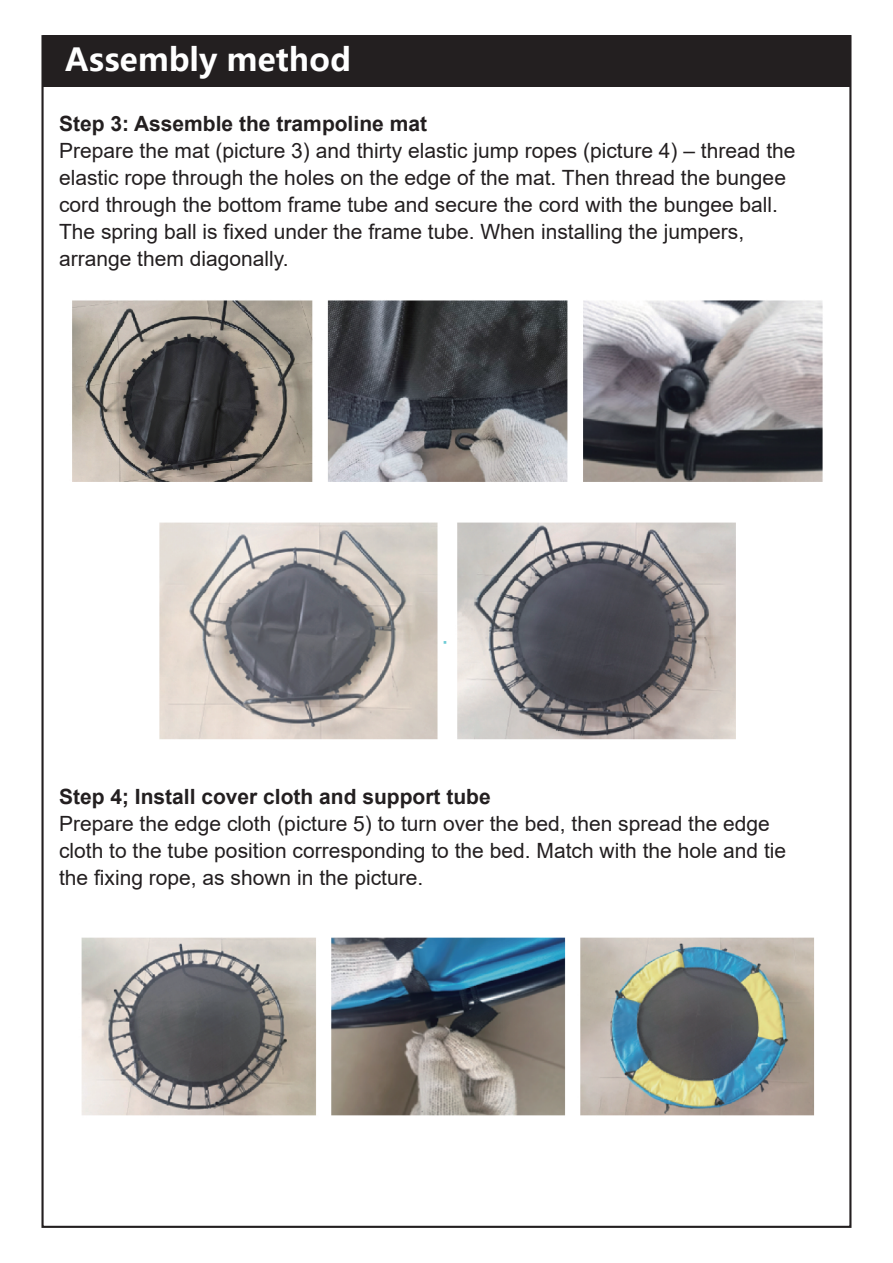
<style>
.page{position:relative;width:893px;height:1263px;background:#fff}
.page>*{position:absolute;margin:0;border:0;box-sizing:border-box;transform-origin:0 0}
.t1{font:700 31.5px "Microsoft Ya Hei";color:#fff}
.t2{font:21px/27px "Arial";color:#231f20}
.t3{font:700 21px "Arial";color:#231f20}
</style>
<div class="page">
<div style="left:43px;top:35px;width:808px;height:51px;background:#231f20"></div>
<img style="left:72px;top:300px;width:751px;height:440px">
<img style="left:81px;top:937px;width:733px;height:179px">
<h1 class="t1" style="left:65px;top:38px;width:288px">Assembly method</h1>
<p class="t3" style="left:59px;top:108px;width:369px">Step 3: Assemble the trampoline mat</p>
<p class="t2" style="left:59px;top:137px;width:738px">Prepare the mat (picture 3) and thirty elastic jump ropes (picture 4) – thread the elastic rope through the holes on the edge of the mat. Then thread the bungee cord through the bottom frame tube and secure the cord with the bungee ball.<br>The spring ball is fixed under the frame tube. When installing the jumpers, arrange them diagonally.</p>
<p class="t3" style="left:59px;top:782px;width:433px">Step 4; Install cover cloth and support tube</p>
<p class="t2" style="left:59px;top:810px;width:729px">Prepare the edge cloth (picture 5) to turn over the bed, then spread the edge cloth to the tube position corresponding to the bed. Match with the hole and tie the fixing rope, as shown in the picture.</p>
</div>
